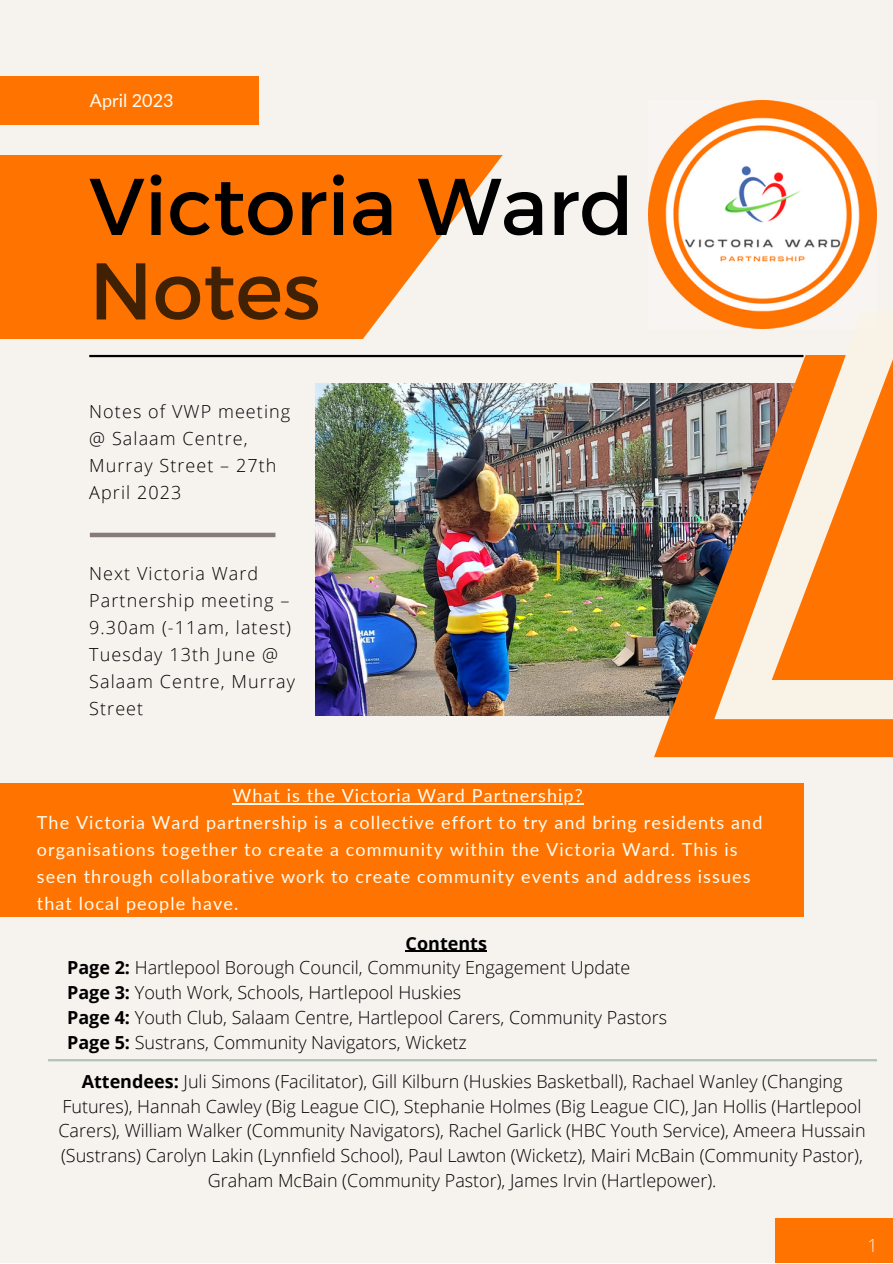
<style>
.page{position:relative;width:893px;height:1264px;background:#fff}
.page>*{position:absolute;margin:0;border:0;box-sizing:border-box;transform-origin:0 0}
.t1{font:80.25px "Montserrat";color:#000}
.t2{font:80.25px "Montserrat";color:#402104}
.t3{font:300 18px/24.8px "Open Sans";color:#000;text-align:center}
.t4{font:18px/27px "Lato";letter-spacing:.06em;color:#fffcf2}
.t5{font:300 18px/27px "Open Sans";letter-spacing:.06em;color:#000}
.t6{font:18px "Lato";color:#fffcf2}
.t7{font:700 18px "Open Sans";color:#000}
.t8{font:300 18px "Open Sans";color:#f6f3ef}
.s1{font-weight:700}
</style>
<div class="page">
<div style="left:0;top:0;width:892px;height:1262px;background:#f6f3ef"></div>
<img style="left:315px;top:383px;width:339px;height:333px">
<img style="left:654px;top:357px;width:238px;height:400px">
<svg style="left:714px;top:328px;width:178px;height:391px"></svg>
<svg style="left:771px;top:215px;width:121px;height:465px;fill:#ff7300"></svg>
<svg style="left:0;top:155px;width:502px;height:184px;fill:#ff7300"></svg>
<hr style="left:89px;top:355px;width:714px;height:2px;background:#000">
<div style="left:0;top:783px;width:803px;height:133px;background:#ff7300"></div>
<div style="left:775px;top:1218px;width:117px;height:44px;background:#ff7300"></div>
<div style="left:0;top:76px;width:258px;height:48px;background:#ff7300"></div>
<img style="left:648px;top:100px;width:228px;height:228px">
<hr style="left:233px;top:803px;width:351px;height:1px;background:#fffcf2">
<hr style="left:405px;top:950px;width:82px;height:1px;background:#000">
<hr style="left:48px;top:1059px;width:828px;height:2px;background:#b1c3b9">
<div style="left:90px;top:532px;width:185px;height:5px;background:#867a7a"></div>
<p class="t6" style="left:90px;top:89px;width:85px">April 2023</p>
<p class="t1" style="left:89px;top:154px;width:546px">Victoria Ward</p>
<p class="t2" style="left:89px;top:239px;width:233px">Notes</p>
<p class="t5" style="left:89px;top:398px;width:202px">Notes of VWP meeting @ Salaam Centre,<br>Murray Street – 27th<br>April 2023</p>
<p class="t5" style="left:89px;top:560px;width:207px">Next Victoria Ward<br>Partnership meeting –<br>9.30am (-11am, latest)<br>Tuesday 13th June @<br>Salaam Centre, Murray<br>Street</p>
<p class="t4" style="left:233px;top:782px;width:351px">What is the Victoria Ward Partnership?</p>
<p class="t4" style="left:37px;top:809px;width:727px">The Victoria Ward partnership is a collective effort to try and bring residents and organisations together to create a community within the Victoria Ward. This is seen through collaborative work to create community events and address issues that local people have.</p>
<p class="t7" style="left:405px;top:930px;width:83px">Contents</p>
<p class="t3" style="left:67px;top:954px;width:564px"><span class="s1">Page 2:</span> Hartlepool Borough Council, Community Engagement Update</p>
<p class="t3" style="left:67px;top:979px;width:395px"><span class="s1">Page 3:</span> Youth Work, Schools, Hartlepool Huskies</p>
<p class="t3" style="left:67px;top:1004px;width:601px"><span class="s1">Page 4:</span> Youth Club, Salaam Centre, Hartlepool Carers, Community Pastors</p>
<p class="t3" style="left:67px;top:1029px;width:401px"><span class="s1">Page 5:</span> Sustrans, Community Navigators, Wicketz</p>
<p class="t3" style="left:58px;top:1068px;width:808px"><span class="s1">Attendees:</span> Juli Simons (Facilitator), Gill Kilburn (Huskies Basketball), Rachael Wanley (Changing Futures), Hannah Cawley (Big League CIC), Stephanie Holmes (Big League CIC), Jan Hollis (Hartlepool Carers), William Walker (Community Navigators), Rachel Garlick (HBC Youth Service), Ameera Hussain (Sustrans) Carolyn Lakin (Lynnfield School), Paul Lawton (Wicketz), Mairi McBain (Community Pastor), Graham McBain (Community Pastor), James Irvin (Hartlepower).</p>
<p class="t8" style="left:867px;top:1233px;width:12px">1</p>
</div>
